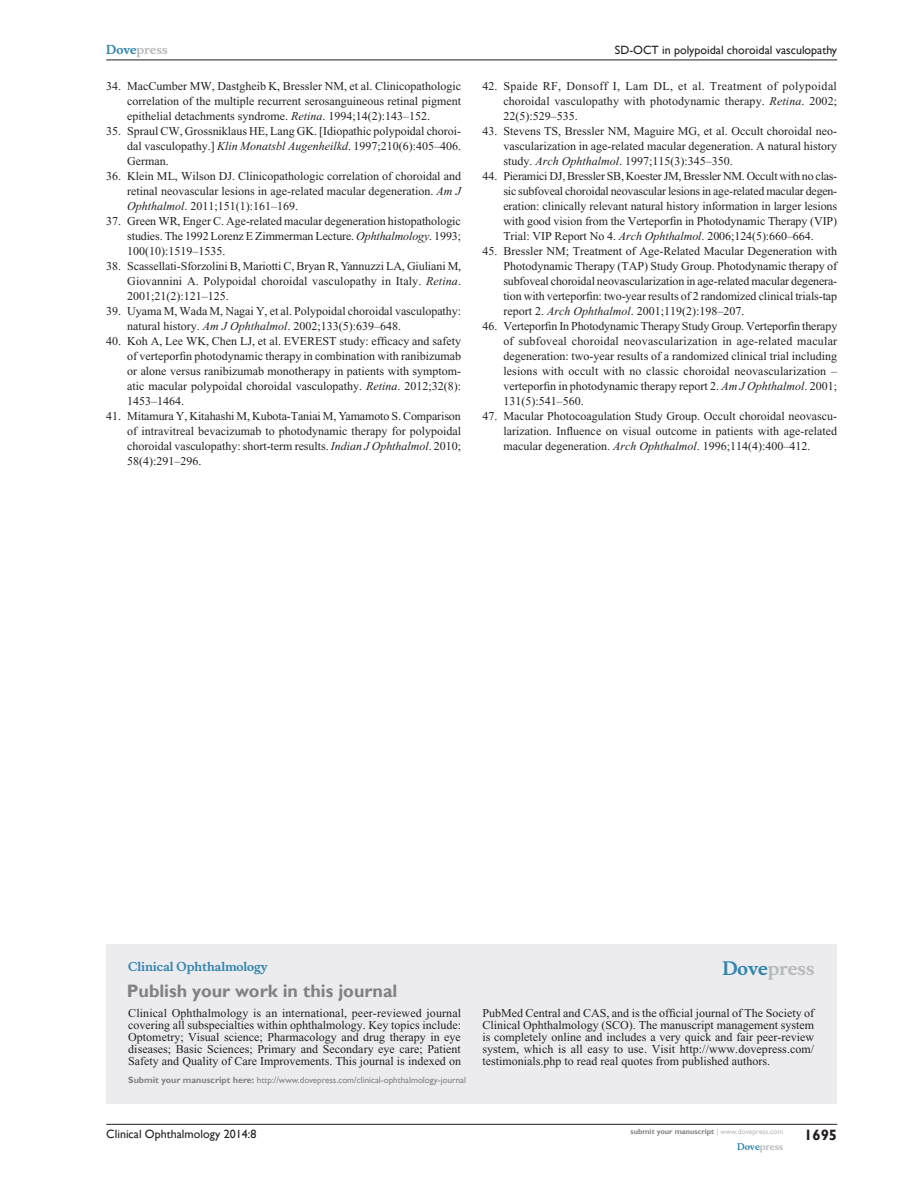
<style>
.page{position:relative;width:918px;height:1188px;background:#fff}
.page>*{position:absolute;margin:0;border:0;box-sizing:border-box;transform-origin:0 0}
.PromBx-H1{font:700 18px "Gill Sans";color:#808285}
.PromBx-Brand{font:700 18px "Musee";color:#b8b9bc}
.t1{font:700 15px "Gill Sans";color:#231f20}
.RefNL2{font:12px/15px "Times New Roman";color:#231f20;text-align:justify}
.PromBx-Tx{font:12px/12px "Times New Roman";color:#231f20;text-align:justify}
.t2{font:12px "Gill Sans";color:#231f20}
.PromBx-JrnlName{font:700 12px "Musee";color:#3485ae}
.t3{font:700 12px "Musee";color:#b8b9bc}
.PromBx-SubmitMssWebA{font:9px "Gill Sans";color:#808285}
.t4{font:700 9px "Musee";color:#b8b9bc}
.t5{font:700 7.5px "Gill Sans";color:#808285}
.s1{color:#3485ae}
.s2{font-style:italic}
.s3{font-weight:700}
.s4{font-weight:400;color:#b8b9bc}
</style>
<div class="page">
<div style="left:106px;top:944px;width:731px;height:159px;background:#ececee"></div>
<hr style="left:106px;top:1124px;width:731px;height:1px;background:#231f20">
<hr style="left:106px;top:60px;width:731px;height:1px;background:#231f20">
<p class="t3" style="left:106px;top:43px;width:63px"><span class="s1">Dove</span>press</p>
<p class="RefNL2" style="left:127px;top:79px;width:335px;text-indent:-21px">34. MacCumber MW, Dastgheib K, Bressler NM, et al. Clinicopathologic correlation of the multiple recurrent serosanguineous retinal pigment epithelial detachments syndrome. <span class="s2">Retina</span>. 1994;14(2):143–152.</p>
<p class="RefNL2" style="left:127px;top:124px;width:335px;text-indent:-21px">35. Spraul CW, Grossniklaus HE, Lang GK. [Idiopathic polypoidal choroi&shy;dal vasculopathy.] <span class="s2">Klin Monatsbl Augenheilkd</span>. 1997;210(6):405–406.<br>German.</p>
<p class="RefNL2" style="left:127px;top:169px;width:335px;text-indent:-21px">36. Klein ML, Wilson DJ. Clinicopathologic correlation of choroidal and retinal neovascular lesions in age-related macular degeneration. <span class="s2">Am J Ophthalmol</span>. 2011;151(1):161–169.</p>
<p class="RefNL2" style="left:127px;top:214px;width:335px;text-indent:-21px">37. Green WR, Enger C. Age-related macular degeneration histopathologic studies. The 1992 Lorenz E Zimmerman Lecture. <span class="s2">Ophthalmology</span>. 1993; 100(10):1519–1535.</p>
<p class="RefNL2" style="left:127px;top:259px;width:336px;text-indent:-21px">38. Scassellati-Sforzolini B, Mariotti C, Bryan R, Yannuzzi LA, Giuliani M, Giovannini A. Polypoidal choroidal vasculopathy in Italy. <span class="s2">Retina</span>.<br>2001;21(2):121–125.</p>
<p class="RefNL2" style="left:127px;top:304px;width:335px;text-indent:-21px">39. Uyama M, Wada M, Nagai Y, et al. Polypoidal choroidal vasculopathy: natural history. <span class="s2">Am J Ophthalmol</span>. 2002;133(5):639–648.</p>
<p class="RefNL2" style="left:127px;top:334px;width:335px;text-indent:-21px">40. Koh A, Lee WK, Chen LJ, et al. EVEREST study: efficacy and safety of verteporfin photodynamic therapy in combination with ranibizumab or alone versus ranibizumab monotherapy in patients with symptom&shy;atic macular polypoidal choroidal vasculopathy. <span class="s2">Retina</span>. 2012;32(8):<br>1453–1464.</p>
<p class="RefNL2" style="left:127px;top:409px;width:335px;text-indent:-21px">41. Mitamura Y, Kitahashi M, Kubota-Taniai M, Yamamoto S. Comparison of intravitreal bevacizumab to photodynamic therapy for polypoidal choroidal vasculopathy: short-term results. <span class="s2">Indian J Ophthalmol</span>. 2010; 58(4):291–296.</p>
<p class="t2" style="left:615px;top:43px;width:224px">SD-OCT in polypoidal choroidal vasculopathy</p>
<p class="RefNL2" style="left:503px;top:79px;width:335px;text-indent:-21px">42. Spaide RF, Donsoff I, Lam DL, et al. Treatment of polypoidal choroidal vasculopathy with photodynamic therapy. <span class="s2">Retina</span>. 2002; 22(5):529–535.</p>
<p class="RefNL2" style="left:503px;top:124px;width:335px;text-indent:-21px">43. Stevens TS, Bressler NM, Maguire MG, et al. Occult choroidal neo&shy;vascularization in age-related macular degeneration. A natural history study. <span class="s2">Arch Ophthalmol</span>. 1997;115(3):345–350.</p>
<p class="RefNL2" style="left:503px;top:169px;width:335px;text-indent:-21px">44. Pieramici DJ, Bressler SB, Koester JM, Bressler NM. Occult with no clas&shy;sic subfoveal choroidal neovascular lesions in age-related macular degen&shy;eration: clinically relevant natural history information in larger lesions with good vision from the Verteporfin in Photodynamic Therapy (VIP)<br>Trial: VIP Report No 4. <span class="s2">Arch Ophthalmol</span>. 2006;124(5):660–664.</p>
<p class="RefNL2" style="left:503px;top:244px;width:335px;text-indent:-21px">45. Bressler NM; Treatment of Age-Related Macular Degeneration with Photodynamic Therapy (TAP) Study Group. Photodynamic therapy of subfoveal choroidal neovascularization in age-related macular degenera&shy;tion with verteporfin: two-year results of 2 randomized clinical trials-tap report 2. <span class="s2">Arch Ophthalmol</span>. 2001;119(2):198–207.</p>
<p class="RefNL2" style="left:503px;top:319px;width:335px;text-indent:-21px">46. Verteporfin In Photodynamic Therapy Study Group. Verteporfin therapy of subfoveal choroidal neovascularization in age-related macular degeneration: two-year results of a randomized clinical trial including lesions with occult with no classic choroidal neovascularization – verteporfin in photodynamic therapy report 2. <span class="s2">Am J Ophthalmol</span>. 2001; 131(5):541–560.</p>
<p class="RefNL2" style="left:503px;top:409px;width:335px;text-indent:-21px">47. Macular Photocoagulation Study Group. Occult choroidal neovascu&shy;larization. Influence on visual outcome in patients with age-related macular degeneration. <span class="s2">Arch Ophthalmol</span>. 1996;114(4):400–412.</p>
<p class="PromBx-JrnlName" style="left:128px;top:959px;width:141px">Clinical Ophthalmology</p>
<p class="PromBx-H1" style="left:127px;top:980px;width:272px">Publish your work in this journal</p>
<p class="PromBx-Brand" style="left:722px;top:958px;width:94px"><span class="s1">Dove</span>press</p>
<p class="PromBx-Tx" style="left:128px;top:1007px;width:334px">Clinical Ophthalmology is an international, peer-reviewed journal covering all subspecialties within ophthalmology. Key topics include:<br>Optometry; Visual science; Pharmacology and drug therapy in eye diseases; Basic Sciences; Primary and Secondary eye care; Patient Safety and Quality of Care Improvements. This journal is indexed on</p>
<p class="PromBx-Tx" style="left:482px;top:1007px;width:333px">PubMed Central and CAS, and is the official journal of The Society of Clinical Ophthalmology (SCO). The manuscript management system is completely online and includes a very quick and fair peer-review system, which is all easy to use. Visit http://www.dovepress.com/ testimonials.php to read real quotes from published authors.</p>
<p class="PromBx-SubmitMssWebA" style="left:128px;top:1075px;width:339px"><span class="s3">Submit your manuscript here:</span> http://www.dovepress.com/clinical-ophthalmology-journal</p>
<p class="t2" style="left:106px;top:1127px;width:152px">Clinical Ophthalmology 2014:8</p>
<p class="t5" style="left:631px;top:1127px;width:154px">submit your manuscript <span class="s4">| www.dovepress.com</span></p>
<p class="t4" style="left:737px;top:1141px;width:48px"><span class="s1">Dove</span>press</p>
<p class="t1" style="left:804px;top:1126px;width:35px">1695</p>
</div>
